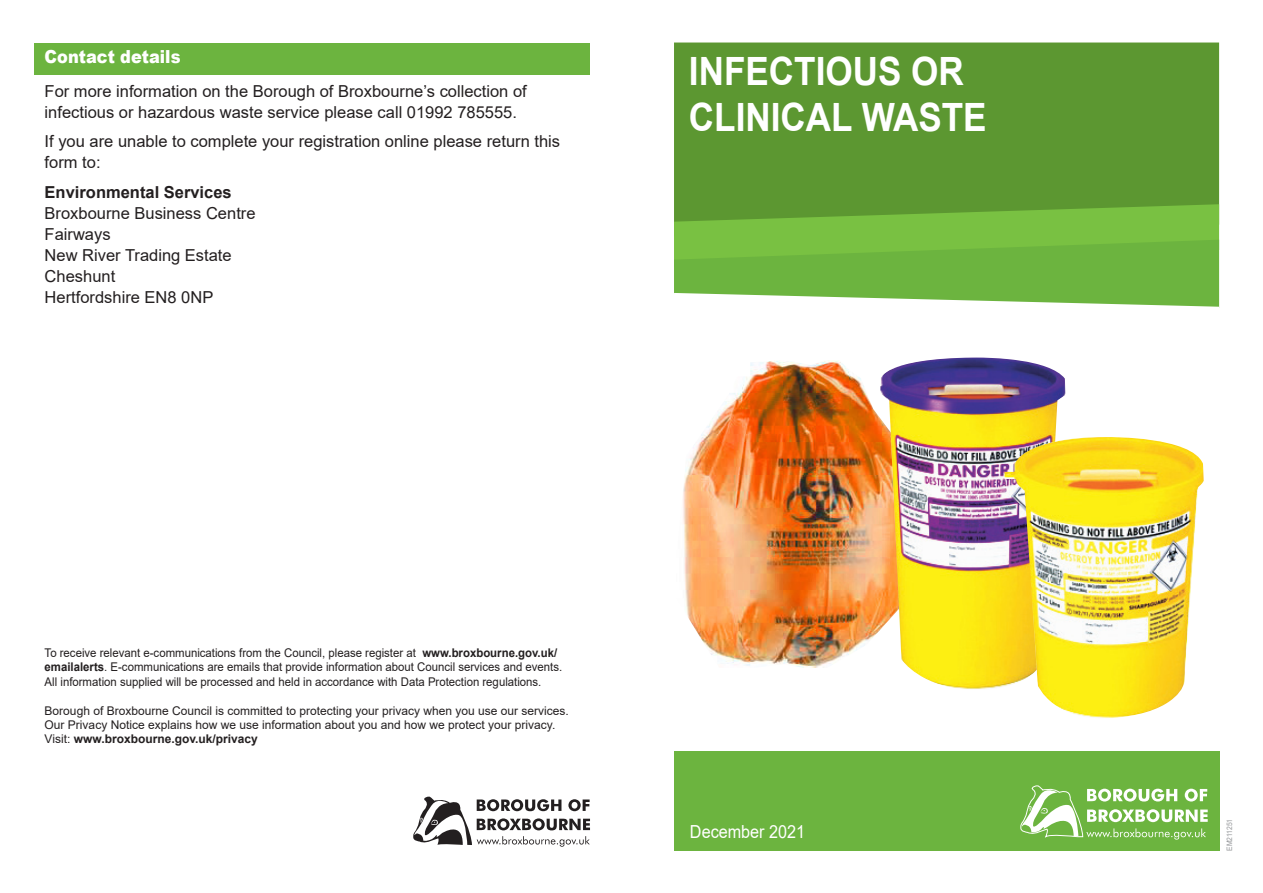
<style>
.page{position:relative;width:1263px;height:893px;background:#fff}
.page>*{position:absolute;margin:0;border:0;box-sizing:border-box;transform-origin:0 0}
.BodyText{font:700 39px/46.8px "Arial";color:#fff;scale:.9 1}
.Body_text{font:900 18px "Arial";color:#fff;scale:.9 1}
.BodyText-2{font:18px "Arial";color:#fff;scale:.9 1}
.Body_text-2{font:16.5px/21px "Arial";color:#231f20}
.t1{font:12px/14.4px "Arial";color:#231f20;scale:.95 1}
.t2{font:12px/14.4px "Arial";color:#231f20}
.BodyText-3{font:7.5px "Arial";color:#939598;scale:.9 1}
.s1{font-weight:700}
</style>
<div class="page">
<div style="left:674px;top:43px;width:545px;height:161px;background:#5c9731"></div>
<div style="left:674px;top:751px;width:545px;height:100px;background:#6cb43f"></div>
<svg style="left:674px;top:204px;width:546px;height:104px;background:#7abc4e"></svg>
<div style="left:34px;top:43px;width:556px;height:32px;background:#6cb43f"></div>
<svg style="left:413px;top:797px;width:177px;height:50px"></svg>
<svg style="left:1020px;top:785px;width:188px;height:55px"></svg>
<img style="left:683px;top:360px;width:197px;height:308px">
<img style="left:880px;top:357px;width:185px;height:332px">
<img style="left:1004px;top:436px;width:200px;height:282px">
<p class="Body_text" style="left:45px;top:43px;width:153px">Contact details</p>
<p class="Body_text-2" style="left:45px;top:80px;width:484px">For more information on the Borough of Broxbourne’s collection of infectious or hazardous waste service please call 01992 785555.</p>
<p class="Body_text-2" style="left:45px;top:131px;width:517px">If you are unable to complete your registration online please return this form to:</p>
<p class="Body_text-2" style="left:45px;top:181px;width:212px"><span class="s1">Environmental Services<br></span>Broxbourne Business Centre<br>Fairways<br>New River Trading Estate<br>Cheshunt<br>Hertfordshire EN8 0NP</p>
<p class="BodyText" style="left:689px;top:48px;width:332px">INFECTIOUS OR<br>CLINICAL WASTE</p>
<p class="t1" style="left:45px;top:645px;width:546px">To receive relevant e-communications from the Council, please register at <span class="s1">www.broxbourne.gov.uk/ emailalerts</span>. E-communications are emails that provide information about Council services and events.<br>All information supplied will be processed and held in accordance with Data Protection regulations.</p>
<p class="t2" style="left:45px;top:703px;width:526px">Borough of Broxbourne Council is committed to protecting your privacy when you use our services.<br>Our Privacy Notice explains how we use information about you and how we protect your privacy.<br>Visit: <span class="s1">www.broxbourne.gov.uk/privacy</span></p>
<p class="BodyText-2" style="left:690px;top:819px;width:130px">December 2021</p>
<p class="BodyText-3" style="left:1224px;top:851px;width:37px;rotate:-90deg">EM211251</p>
</div>
